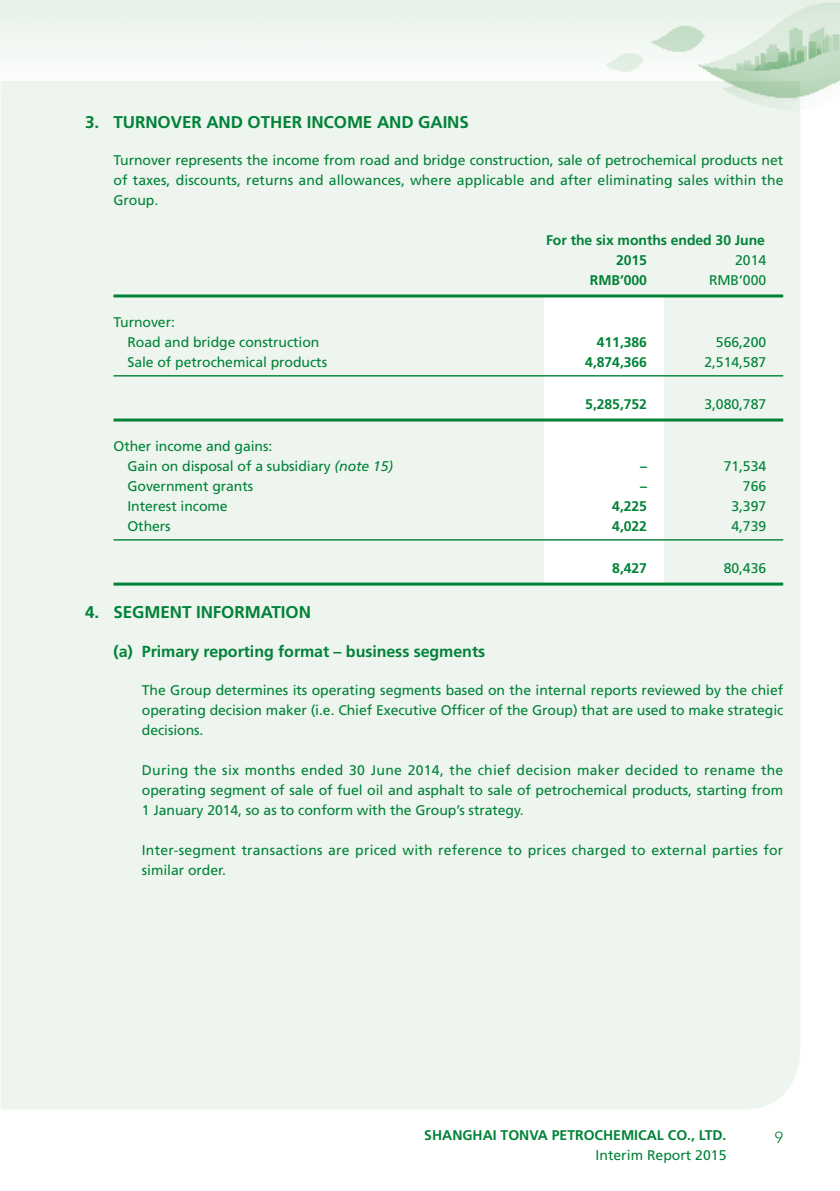
<style>
.page{position:relative;width:840px;height:1191px;background:#fff}
.page>*{position:absolute;margin:0;border:0;box-sizing:border-box;transform-origin:0 0}
.t1{font:700 17px "Frutiger LT Std";letter-spacing:-.005em;color:#008237}
.t2{font:700 16px "Frutiger LT Std";letter-spacing:-.005em;color:#008237}
.t3{font:300 16px "Avenir LT Std";color:#008237}
.t4{font:14px/20px "Frutiger LT Std";letter-spacing:-.005em;color:#008237;text-align:justify}
.t5{font:700 14px/20px "Frutiger LT Std";letter-spacing:-.005em;color:#008237}
.t6{font:14px/20px "Frutiger LT Std";letter-spacing:.015em;color:#008237}
.s1{font-style:italic}
</style>
<div class="page">
<img style="left:0;top:0;width:839px;height:147px">
<div style="left:1px;top:81px;width:798px;height:1028px;background:#eef5ee"></div>
<div style="left:544px;top:295px;width:119px;height:290px;background:#fff"></div>
<hr style="left:113px;top:294px;width:669px;height:3px;background:#008237">
<hr style="left:113px;top:375px;width:669px;height:1px;background:#008237">
<hr style="left:113px;top:418px;width:669px;height:3px;background:#008237">
<hr style="left:113px;top:539px;width:669px;height:1px;background:#008237">
<hr style="left:113px;top:582px;width:669px;height:3px;background:#008237">
<p class="t1" style="left:85px;top:112px;width:383px">3. Turnover and oth er income and gains</p>
<p class="t4" style="left:113px;top:150px;width:671px">Turnover represents the income from road and bridge construction, sale of petrochemical products net of taxes, discounts, returns and allowances, where applicable and after eliminating sales within the Group.</p>
<p class="t5" style="left:615px;top:230px;width:150px;text-indent:-70px">For the six months ended 30 June<br>2015</p>
<p class="t4" style="left:734px;top:250px;width:32px">2014</p>
<p class="t4" style="left:127px;top:312px;width:193px;text-indent:-14px">Turnover:<br>Road and bridge construction</p>
<p class="t5" style="left:589px;top:270px;width:59px">RM B’000</p>
<p class="t4" style="left:708px;top:270px;width:59px">RMB’000</p>
<p class="t5" style="left:596px;top:332px;width:52px">411,386</p>
<p class="t4" style="left:715px;top:332px;width:52px">566,200</p>
<p class="t4" style="left:127px;top:352px;width:201px">Sale of petrochemical products</p>
<p class="t5" style="left:585px;top:352px;width:63px">4,874,366</p>
<p class="t4" style="left:704px;top:352px;width:63px">2,514,587</p>
<p class="t5" style="left:585px;top:394px;width:63px">5,285,752</p>
<p class="t4" style="left:704px;top:394px;width:63px">3,080,787</p>
<p class="t4" style="left:127px;top:436px;width:267px;text-indent:-14px">Other income and gains:<br>Gain on disposal of a subsidiary <span class="s1">(note 15)</span></p>
<p class="t5" style="left:639px;top:456px;width:8px">–</p>
<p class="t4" style="left:723px;top:456px;width:44px">71,534</p>
<p class="t4" style="left:127px;top:476px;width:127px">Government grants</p>
<p class="t5" style="left:639px;top:476px;width:8px">–</p>
<p class="t4" style="left:742px;top:476px;width:25px">766</p>
<p class="t4" style="left:127px;top:496px;width:102px">Interest income</p>
<p class="t5" style="left:612px;top:496px;width:36px">4,225</p>
<p class="t4" style="left:731px;top:496px;width:36px">3,397</p>
<p class="t4" style="left:127px;top:516px;width:45px">Others</p>
<p class="t5" style="left:612px;top:516px;width:36px">4,022</p>
<p class="t4" style="left:731px;top:516px;width:36px">4,739</p>
<p class="t5" style="left:612px;top:558px;width:36px">8,427</p>
<p class="t4" style="left:723px;top:558px;width:44px">80,436</p>
<p class="t1" style="left:85px;top:602px;width:72px">4. SEGMEN</p>
<p class="t1" style="left:182px;top:602px;width:32px">T INFORMA</p>
<p class="t1" style="left:271px;top:602px;width:27px">TION</p>
<p class="t2" style="left:113px;top:642px;width:373px">(a) Primary reporting format – business segments</p>
<p class="t4" style="left:142px;top:680px;width:642px">The Group determines its operating segments based on the internal reports reviewed by the chief operating decision maker (i.e. Chief Executive Officer of the Group) that are used to make strategic decisions.</p>
<p class="t4" style="left:142px;top:760px;width:642px">During the six months ended 30 June 2014, the chief decision maker decided to rename the operating segment of sale of fuel oil and asphalt to sale of petrochemical products, starting from 1 January 2014, so as to conform with the Group’s strategy.</p>
<p class="t6" style="left:142px;top:840px;width:642px">Inter-segment transactions are priced with reference to prices charged to external parties for similar order.</p>
<p class="t5" style="left:424px;top:1125px;width:303px">SHAN GHAI TONVA PETROCHEM ICAL CO., LTD.</p>
<p class="t3" style="left:774px;top:1127px;width:10px">9</p>
<p class="t4" style="left:595px;top:1145px;width:132px">Interim Report 2015</p>
</div>
